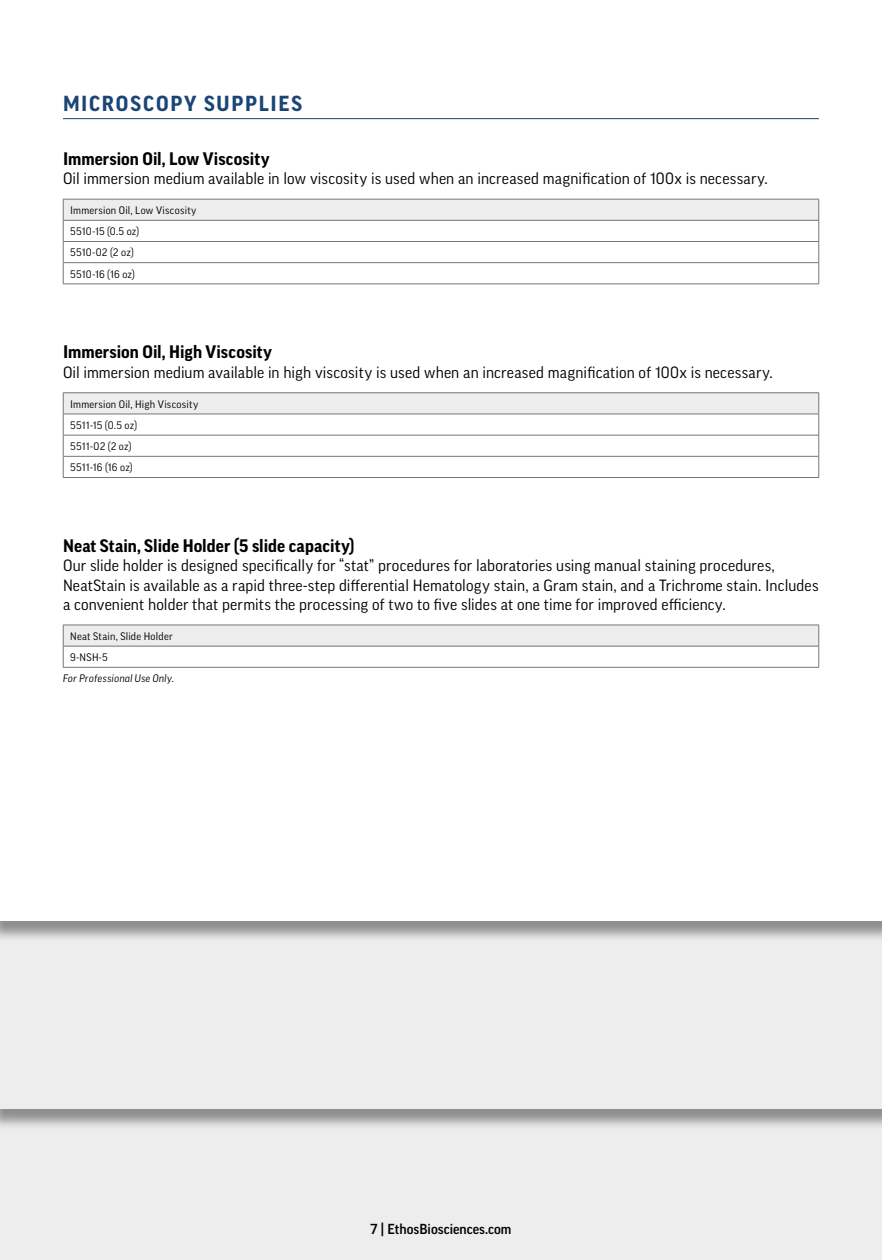
<style>
.page{position:relative;width:882px;height:1260px;background:#fff}
.page>*{position:absolute;margin:0;border:0;box-sizing:border-box;transform-origin:0 0}
.t1{font:700 21px "Good Pro";letter-spacing:.08em;color:#1c4577}
.t2{font:700 17.5px "Good Pro";letter-spacing:.005em;color:#000}
.t3{font:15.75px/19.2px "Good Pro";letter-spacing:.01em;color:#000}
.t4{font:500 14px "Good Pro";color:#000}
.t5{font:10.5px/21.2px "Good Pro";letter-spacing:.02em;color:#000}
.t6{font:italic 10.5px "Good Pro";letter-spacing:.025em;color:#000}
</style>
<div class="page">
<div style="left:0;top:960px;width:882px;height:300px;background:#ededee"></div>
<div style="left:0;top:796px;width:882px;height:335px;background:#000;opacity:.4"></div>
<div style="left:0;top:793px;width:882px;height:316px;background:#ededee"></div>
<div style="left:0;top:608px;width:882px;height:334px;background:#000;opacity:.4"></div>
<div style="left:0;top:605px;width:882px;height:315px;background:#fff"></div>
<hr style="left:63px;top:118px;width:756px;height:1px;background:#1c4577">
<div style="left:63px;top:199px;width:756px;height:21px;background:#ededee"></div>
<hr style="left:63px;top:199px;width:756px;height:1px;background:#757779">
<hr style="left:63px;top:220px;width:756px;height:1px;background:#757779">
<svg style="left:63px;top:199px;width:1px;height:85px"></svg>
<svg style="left:818px;top:199px;width:1px;height:85px"></svg>
<hr style="left:63px;top:241px;width:756px;height:1px;background:#757779">
<hr style="left:63px;top:262px;width:756px;height:1px;background:#757779">
<hr style="left:63px;top:284px;width:756px;height:1px;background:#757779">
<div style="left:63px;top:393px;width:756px;height:21px;background:#ededee"></div>
<hr style="left:63px;top:392px;width:756px;height:1px;background:#757779">
<hr style="left:63px;top:414px;width:756px;height:1px;background:#757779">
<svg style="left:63px;top:393px;width:1px;height:84px"></svg>
<svg style="left:818px;top:393px;width:1px;height:84px"></svg>
<hr style="left:63px;top:435px;width:756px;height:1px;background:#757779">
<hr style="left:63px;top:456px;width:756px;height:1px;background:#757779">
<hr style="left:63px;top:477px;width:756px;height:1px;background:#757779">
<div style="left:63px;top:625px;width:756px;height:21px;background:#ededee"></div>
<hr style="left:63px;top:625px;width:756px;height:1px;background:#757779">
<hr style="left:63px;top:646px;width:756px;height:1px;background:#757779">
<svg style="left:63px;top:625px;width:1px;height:42px"></svg>
<hr style="left:63px;top:667px;width:756px;height:1px;background:#757779">
<svg style="left:818px;top:625px;width:1px;height:42px"></svg>
<h1 class="t1" style="left:63px;top:91px;width:241px">MICROSCOPY SUPPLIES</h1>
<p class="t2" style="left:63px;top:149px;width:208px">Immersion Oil, Low Viscosity</p>
<p class="t3" style="left:63px;top:169px;width:706px">Oil immersion medium available in low viscosity is used when an increased magnification of 100x is necessary.</p>
<p class="t5" style="left:70px;top:200px;width:128px">Immersion Oil, Low Viscosity<br>5510-15 (0.5 oz)<br>5510-02 (2 oz)<br>5510-16 (16 oz)</p>
<p class="t2" style="left:63px;top:342px;width:211px">Immersion Oil, High Viscosity</p>
<p class="t3" style="left:63px;top:362px;width:711px">Oil immersion medium available in high viscosity is used when an increased magnification of 100x is necessary.</p>
<p class="t5" style="left:70px;top:393px;width:130px">Immersion Oil, High Viscosity<br>5511-15 (0.5 oz)<br>5511-02 (2 oz)<br>5511-16 (16 oz)</p>
<p class="t2" style="left:63px;top:536px;width:293px">Neat Stain, Slide Holder (5 slide capacity)</p>
<p class="t3" style="left:63px;top:556px;width:757px">Our slide holder is designed specifically for “stat” procedures for laboratories using manual staining procedures,<br>NeatStain is available as a rapid three-step differential Hematology stain, a Gram stain, and a Trichrome stain. Includes a convenient holder that permits the processing of two to five slides at one time for improved efficiency.</p>
<p class="t5" style="left:70px;top:625px;width:104px">Neat Stain, Slide Holder<br>9-NSH-5</p>
<p class="t6" style="left:63px;top:673px;width:113px">For Professional Use Only.</p>
<p class="t4" style="left:371px;top:1221px;width:142px">7 | EthosBiosciences.com</p>
</div>
